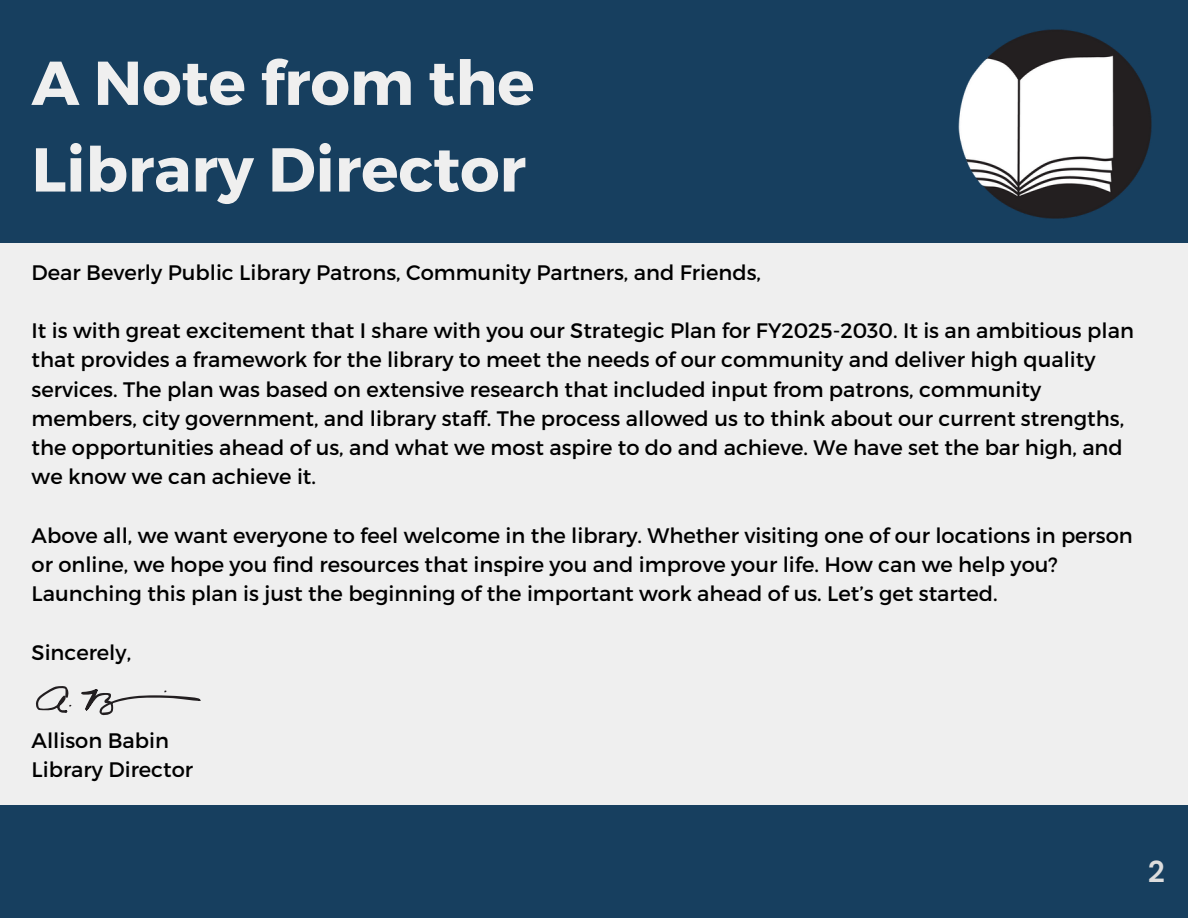
<style>
.page{position:relative;width:1188px;height:918px;background:#173f5f}
.page>*{position:absolute;margin:0;border:0;box-sizing:border-box;transform-origin:0 0}
.t1{font:700 61.8px/86.7px "Montserrat";color:#efefef}
.t2{font:700 30px "DM Sans";color:#ddd}
.t3{font:21px/29.2px "Montserrat";color:#000}
</style>
<div class="page">
<img style="left:958px;top:29px;width:194px;height:190px">
<div style="left:0;top:244px;width:1188px;height:561px;background:#efefef"></div>
<svg style="left:36px;top:686px;width:35px;height:27px"></svg>
<svg style="left:81px;top:689px;width:120px;height:26px"></svg>
<p class="t1" style="left:32px;top:36px;width:504px">A Note from the<br>Library Director</p>
<p class="t3" style="left:32px;top:256px;width:731px">Dear Beverly Public Library Patrons, Community Partners, and Friends,</p>
<p class="t3" style="left:32px;top:315px;width:1104px">It is with great excitement that I share with you our Strategic Plan for FY2025-2030. It is an ambitious plan that provides a framework for the library to meet the needs of our community and deliver high quality services. The plan was based on extensive research that included input from patrons, community members, city government, and library staff. The process allowed us to think about our current strengths, the opportunities ahead of us, and what we most aspire to do and achieve. We have set the bar high, and we know we can achieve it.</p>
<p class="t3" style="left:32px;top:520px;width:1103px">Above all, we want everyone to feel welcome in the library. Whether visiting one of our locations in person or online, we hope you find resources that inspire you and improve your life. How can we help you?<br>Launching this plan is just the beginning of the important work ahead of us. Let’s get started.</p>
<p class="t3" style="left:32px;top:637px;width:101px">Sincerely,</p>
<p class="t3" style="left:32px;top:724px;width:139px">Allison Babin</p>
<p class="t3" style="left:32px;top:754px;width:163px">Library Director</p>
<p class="t2" style="left:1148px;top:852px;width:19px">2</p>
</div>
